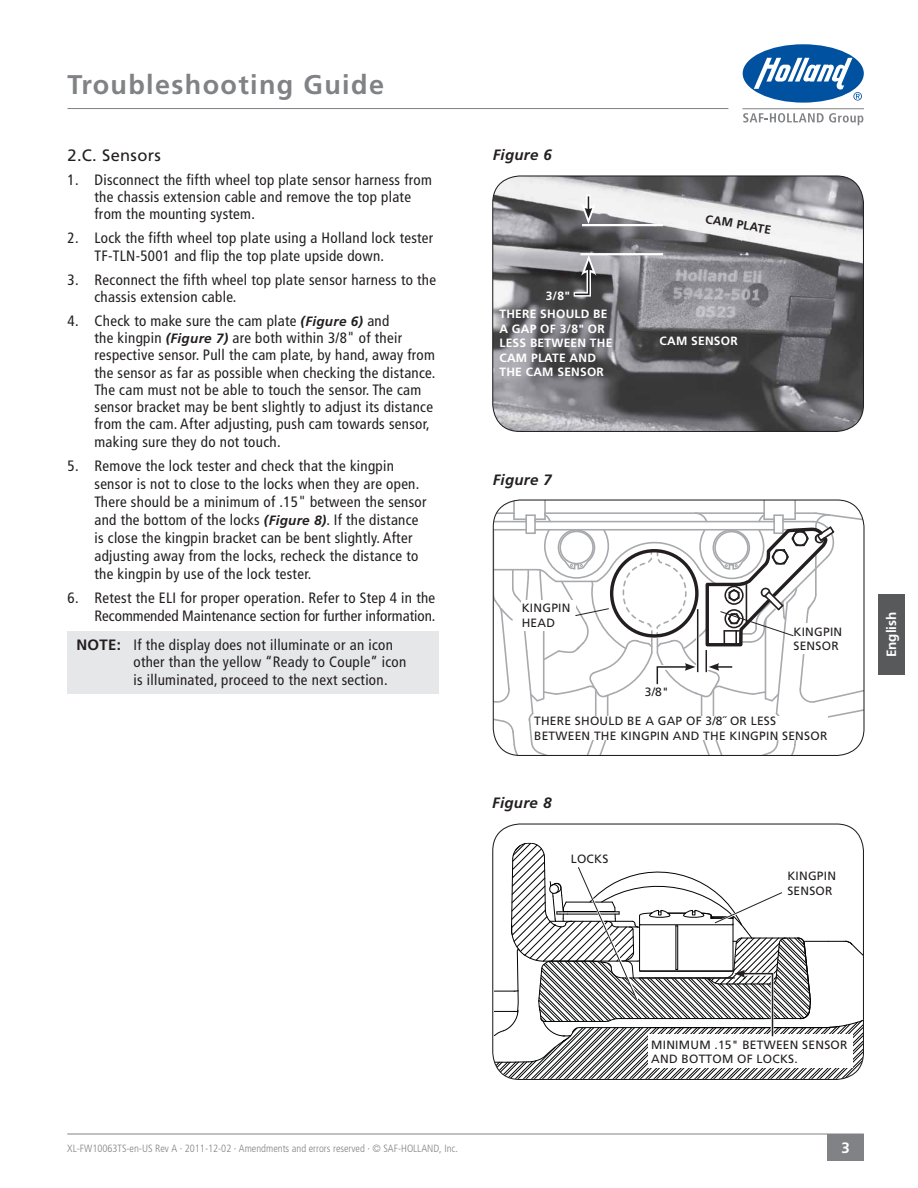
<style>
.page{position:relative;width:918px;height:1188px;background:#fff}
.page>*{position:absolute;margin:0;border:0;box-sizing:border-box;transform-origin:0 0}
.t1{font:700 27px "Frutiger LT Std";letter-spacing:.05em;color:#808285}
.t2{font:16.5px "Frutiger LT Std";letter-spacing:.02em;color:#231f20}
.t3{font:condensed 15px/17.2px "Frutiger LT Std";letter-spacing:.02em;color:#231f20}
.t4{font:condensed 15px/17.2px "Frutiger LT Std";color:#231f20;text-align:right}
.t5{font:italic 700 15px "Frutiger LT Std";letter-spacing:.02em;color:#231f20}
.t6{font:700 15px "Frutiger LT Std";color:#fff}
.t7{font:700 13.5px "Frutiger LT Std";color:#fff}
.t8{font:12px/14.4px "Frutiger LT Std";letter-spacing:.02em;color:#231f20}
.t9{font:700 12px/14.4px "Frutiger LT Std";letter-spacing:.02em;color:#fff}
.t10{font:700 12px "Frutiger LT Std";color:#231f20}
.t11{font:300 condensed 10.5px "Frutiger LT Std";color:#808285}
.s1{font-weight:700;font-style:italic;font-stretch:normal;font-size:13.5px}
.s2{font-weight:700;font-stretch:normal}
</style>
<div class="page">
<hr style="left:68px;top:108px;width:660px;height:1px;background:#808285">
<div style="left:743px;top:44px;width:121px;height:59px;background:#0052a0;border-radius:50%"></div>
<svg style="left:754px;top:58px;width:108px;height:43px"></svg>
<svg style="left:743px;top:113px;width:120px;height:12px"></svg>
<hr style="left:743px;top:108px;width:121px;height:1px;background:#808285">
<div style="left:878px;top:594px;width:27px;height:81px;background:#58595b"></div>
<div style="left:827px;top:1134px;width:37px;height:27px;background:#808285"></div>
<svg style="left:493px;top:500px;width:371px;height:256px"></svg>
<img style="left:493px;top:176px;width:370px;height:255px;border-radius:27px">
<div style="left:492px;top:175px;width:372px;height:257px;border:1px solid #231f20;border-radius:27px"></div>
<div style="left:586px;top:194px;width:5px;height:17px;background:#fff"></div>
<svg style="left:569px;top:255px;width:27px;height:44px"></svg>
<svg style="left:581px;top:196px;width:15px;height:28px"></svg>
<hr style="left:581px;top:253px;width:82px;height:2px;background:#fff">
<hr style="left:582px;top:224px;width:81px;height:2px;background:#fff">
<hr style="left:67px;top:1134px;width:797px;height:1px;background:#808285">
<div style="left:68px;top:632px;width:371px;height:62px;background:#e6e7e8"></div>
<svg style="left:493px;top:843px;width:371px;height:236px"></svg>
<h1 class="t1" style="left:68px;top:74px;width:318px">Troubleshooting Guide</h1>
<p class="t2" style="left:68px;top:148px;width:95px">2.C. Sensors</p>
<p class="t3" style="left:95px;top:172px;width:339px;text-indent:-27px">1. Disconnect the fifth wheel top plate sensor harness from the chassis extension cable and remove the top plate from the mounting system.</p>
<p class="t3" style="left:95px;top:230px;width:340px;text-indent:-27px">2. Lock the fifth wheel top plate using a Holland lock tester<br>TF-TLN-5001 and flip the top plate upside down.</p>
<p class="t3" style="left:95px;top:271px;width:343px;text-indent:-27px">3. Reconnect the fifth wheel top plate sensor harness to the chassis extension cable.</p>
<p class="t3" style="left:95px;top:313px;width:342px;text-indent:-27px">4. Check to make sure the cam plate <span class="s1">(Figure 6)</span> and<br>the kingpin <span class="s1">(Figure 7)</span> are both within 3/8" of their respective sensor. Pull the cam plate, by hand, away from the sensor as far as possible when checking the distance.<br>The cam must not be able to touch the sensor. The cam sensor bracket may be bent slightly to adjust its distance from the cam. After adjusting, push cam towards sensor, making sure they do not touch.</p>
<p class="t3" style="left:95px;top:458px;width:334px;line-height:18px;text-indent:-27px">5. Remove the lock tester and check that the kingpin sensor is not to close to the locks when they are open.<br>There should be a minimum of .15" between the sensor and the bottom of the locks <span class="s1">(Figure 8)</span>. If the distance is close the kingpin bracket can be bent slightly. After adjusting away from the locks, recheck the distance to the kingpin by use of the lock tester.</p>
<p class="t4" style="left:68px;top:590px;width:370px">6. Retest the ELI for proper operation. Refer to Step 4 in the<br>Recommended Maintenance section for further information.</p>
<p class="t3" style="left:134px;top:637px;width:274px;text-indent:-57px"><span class="s2">NOTE:</span> If the display does not illuminate or an icon other than the yellow “Ready to Couple” icon is illuminated, proceed to the next section.</p>
<p class="t5" style="left:493px;top:146px;width:61px">Figure 6</p>
<p class="t9" style="left:546px;top:289px;width:26px">3/8"</p>
<p class="t9" style="left:500px;top:308px;width:114px">THERE SHOULD BE<br>A GAP OF 3/8" OR<br>LESS BETWEEN THE<br>CAM PLATE AND<br>THE CAM SENSOR</p>
<p class="t5" style="left:493px;top:471px;width:61px">Figure 7</p>
<p class="t10" style="left:707px;top:213px;width:68px;rotate:10deg">CAM PLATE</p>
<p class="t9" style="left:660px;top:334px;width:80px">CAM SENSOR</p>
<p class="t8" style="left:522px;top:602px;width:50px">KINGPIN<br>HEAD</p>
<p class="t8" style="left:645px;top:685px;width:26px">3/8"</p>
<p class="t8" style="left:794px;top:625px;width:50px">KINGPIN<br>SENSOR</p>
<p class="t8" style="left:534px;top:715px;width:295px">THERE SHOULD BE A GAP OF 3/8˝ OR LESS<br>BETWEEN THE KINGPIN AND THE KINGPIN SENSOR</p>
<p class="t5" style="left:492px;top:794px;width:61px">Figure 8</p>
<p class="t8" style="left:571px;top:852px;width:39px">LOCKS</p>
<p class="t8" style="left:787px;top:869px;width:50px">KINGPIN<br>SENSOR</p>
<p class="t7" style="left:886px;top:657px;width:47px;rotate:-90deg">English</p>
<p class="t11" style="left:67px;top:1142px;width:392px">XL-FW10063TS-en-US Rev A · 2011-12-02 · Amendments and errors reserved · © SAF-HOLLAND, Inc.</p>
<p class="t8" style="left:651px;top:1038px;width:198px">MINIMUM .15" BETWEEN SENSOR<br>AND BOTTOM OF LOCKS.</p>
<p class="t6" style="left:841px;top:1141px;width:10px">3</p>
</div>
